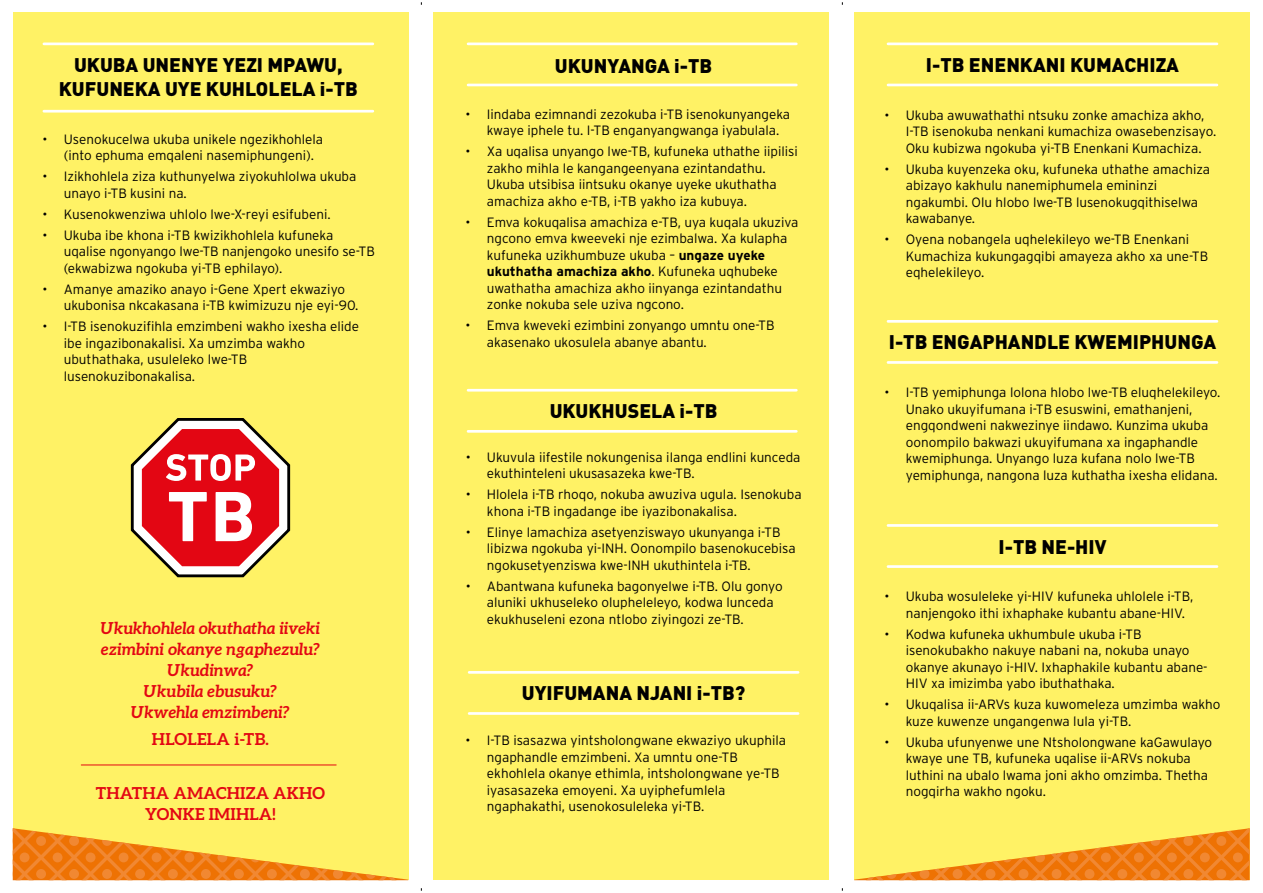
<style>
.page{position:relative;width:1263px;height:893px;background:#fff}
.page>*{position:absolute;margin:0;border:0;box-sizing:border-box;transform-origin:0 0}
.t1{font:900 19.5px "DIN";color:#000}
.t2{font:italic 700 16.5px/21px "Aleo";color:#e30613;text-align:center}
.t3{font:700 16.5px/21px "Aleo";letter-spacing:.01em;color:#e30613;text-align:center}
.t4{font:300 13.5px/16.5px "Interstate";color:#000}
.s1{font-weight:700}
</style>
<div class="page">
<div style="left:855px;top:13px;width:395px;height:867px;background:#fff265"></div>
<div style="left:434px;top:13px;width:395px;height:867px;background:#fff265"></div>
<div style="left:13px;top:13px;width:395px;height:867px;background:#fff265"></div>
<hr style="left:44px;top:110px;width:329px;height:3px;background:#fff">
<hr style="left:44px;top:43px;width:329px;height:2px;background:#fff">
<svg style="left:854px;top:828px;width:396px;height:52px"></svg>
<hr style="left:469px;top:712px;width:329px;height:3px;background:#fff">
<hr style="left:469px;top:671px;width:329px;height:3px;background:#fff">
<hr style="left:888px;top:84px;width:329px;height:2px;background:#fff">
<hr style="left:888px;top:43px;width:329px;height:2px;background:#fff">
<hr style="left:888px;top:361px;width:329px;height:3px;background:#fff">
<hr style="left:888px;top:320px;width:329px;height:3px;background:#fff">
<hr style="left:888px;top:565px;width:329px;height:3px;background:#fff">
<hr style="left:888px;top:524px;width:329px;height:3px;background:#fff">
<hr style="left:468px;top:430px;width:328px;height:3px;background:#fff">
<hr style="left:468px;top:389px;width:328px;height:3px;background:#fff">
<hr style="left:468px;top:84px;width:328px;height:2px;background:#fff">
<hr style="left:468px;top:43px;width:328px;height:2px;background:#fff">
<svg style="left:130px;top:418px;width:161px;height:160px"></svg>
<svg style="left:13px;top:828px;width:395px;height:52px"></svg>
<hr style="left:81px;top:764px;width:255px;height:1px;background:#e30613">
<h1 class="t1" style="left:74px;top:52px;width:270px">UKUBA UNENYE YEZI MPAWU,</h1>
<h1 class="t1" style="left:555px;top:53px;width:159px">UKUNYANGA i-TB</h1>
<h1 class="t1" style="left:59px;top:76px;width:301px">KUFUNEKA UYE KUHLOLELA i-TB</h1>
<p class="t4" style="left:64px;top:131px;width:261px;text-indent:-21px">• Usenokucelwa ukuba unikele ngezikhohlela (into ephuma emqaleni nasemiphungeni).</p>
<p class="t4" style="left:64px;top:168px;width:294px;text-indent:-21px">• Izikhohlela ziza kuthunyelwa ziyokuhlolwa ukuba unayo i-TB kusini na.</p>
<p class="t4" style="left:43px;top:206px;width:290px">• Kusenokwenziwa uhlolo lwe-X-reyi esifubeni.</p>
<p class="t4" style="left:64px;top:227px;width:313px;text-indent:-21px">• Ukuba ibe khona i-TB kwizikhohlela kufuneka uqalise ngonyango lwe-TB nanjengoko unesifo se-TB (ekwabizwa ngokuba yi-TB ephilayo).</p>
<p class="t4" style="left:64px;top:281px;width:296px;text-indent:-21px">• Amanye amaziko anayo i-Gene Xpert ekwaziyo ukubonisa nkcakasana i-TB kwimizuzu nje eyi-90.</p>
<p class="t4" style="left:64px;top:318px;width:297px;text-indent:-21px">• I-TB isenokuzifihla emzimbeni wakho ixesha elide ibe ingazibonakalisi. Xa umzimba wakho ubuthathaka, usuleleko lwe-TB lusenokuzibonakalisa.</p>
<p class="t4" style="left:487px;top:105px;width:305px;text-indent:-21px">• Iindaba ezimnandi zezokuba i-TB isenokunyangeka kwaye iphele tu. I-TB enganyangwanga iyabulala.</p>
<p class="t4" style="left:487px;top:143px;width:313px;text-indent:-21px">• Xa uqalisa unyango lwe-TB, kufuneka uthathe iipilisi zakho mihla le kangangeenyana ezintandathu.<br>Ukuba utsibisa iintsuku okanye uyeke ukuthatha amachiza akho e-TB, i-TB yakho iza kubuya.</p>
<p class="t4" style="left:487px;top:213px;width:313px;text-indent:-21px">• Emva kokuqalisa amachiza e-TB, uya kuqala ukuziva ngcono emva kweeveki nje ezimbalwa. Xa kulapha kufuneka uzikhumbuze ukuba – <span class="s1">ungaze uyeke ukuthatha amachiza akho</span>. Kufuneka uqhubeke uwathatha amachiza akho iinyanga ezintandathu zonke nokuba sele uziva ngcono.</p>
<p class="t4" style="left:487px;top:317px;width:289px;text-indent:-21px">• Emva kweveki ezimbini zonyango umntu one-TB akasenako ukosulela abanye abantu.</p>
<p class="t2" style="left:101px;top:617px;width:221px">Ukukhohlela okuthatha iiveki ezimbini okanye ngaphezulu?<br>Ukudinwa?<br>Ukubila ebusuku?<br>Ukwehla emzimbeni?</p>
<p class="t3" style="left:152px;top:728px;width:119px">HLOLELA i-TB.</p>
<p class="t3" style="left:96px;top:782px;width:231px">THATHA AMACHIZA AKHO<br>YONKE IMIHLA!</p>
<h1 class="t1" style="left:550px;top:398px;width:169px">UKUKHUSELA i-TB</h1>
<p class="t4" style="left:487px;top:449px;width:315px;text-indent:-21px">• Ukuvula iifestile nokungenisa ilanga endlini kunceda ekuthinteleni ukusasazeka kwe-TB.</p>
<p class="t4" style="left:487px;top:486px;width:316px;text-indent:-21px">• Hlolela i-TB rhoqo, nokuba awuziva ugula. Isenokuba khona i-TB ingadange ibe iyazibonakalisa.</p>
<p class="t4" style="left:487px;top:524px;width:310px;text-indent:-21px">• Elinye lamachiza asetyenziswayo ukunyanga i-TB libizwa ngokuba yi-INH. Oonompilo basenokucebisa ngokusetyenziswa kwe-INH ukuthintela i-TB.</p>
<p class="t4" style="left:487px;top:578px;width:297px;text-indent:-21px">• Abantwana kufuneka bagonyelwe i-TB. Olu gonyo aluniki ukhuseleko olupheleleyo, kodwa lunceda ekukhuseleni ezona ntlobo ziyingozi ze-TB.</p>
<h1 class="t1" style="left:522px;top:680px;width:225px">UYIFUMANA NJANI i-TB?</h1>
<p class="t4" style="left:487px;top:732px;width:301px;text-indent:-21px">• I-TB isasazwa yintsholongwane ekwaziyo ukuphila ngaphandle emzimbeni. Xa umntu one-TB ekhohlela okanye ethimla, intsholongwane ye-TB iyasasazeka emoyeni. Xa uyiphefumlela ngaphakathi, usenokosuleleka yi-TB.</p>
<h1 class="t1" style="left:926px;top:52px;width:255px">I-TB ENENKANI KUMACHIZA</h1>
<p class="t4" style="left:906px;top:107px;width:312px;text-indent:-21px">• Ukuba awuwathathi ntsuku zonke amachiza akho,<br>I-TB isenokuba nenkani kumachiza owasebenzisayo.<br>Oku kubizwa ngokuba yi-TB Enenkani Kumachiza.</p>
<p class="t4" style="left:906px;top:161px;width:306px;text-indent:-21px">• Ukuba kuyenzeka oku, kufuneka uthathe amachiza abizayo kakhulu nanemiphumela emininzi ngakumbi. Olu hlobo lwe-TB lusenokugqithiselwa kawabanye.</p>
<p class="t4" style="left:906px;top:231px;width:304px;text-indent:-21px">• Oyena nobangela uqhelekileyo we-TB Enenkani<br>Kumachiza kukungagqibi amayeza akho xa une-TB eqhelekileyo.</p>
<h1 class="t1" style="left:889px;top:329px;width:329px">I-TB ENGAPHANDLE KWEMIPHUNGA</h1>
<p class="t4" style="left:906px;top:384px;width:316px;text-indent:-21px">• I-TB yemiphunga lolona hlobo lwe-TB eluqhelekileyo.<br>Unako ukuyifumana i-TB esuswini, emathanjeni, engqondweni nakwezinye iindawo. Kunzima ukuba oonompilo bakwazi ukuyifumana xa ingaphandle kwemiphunga. Unyango luza kufana nolo lwe-TB yemiphunga, nangona luza kuthatha ixesha elidana.</p>
<h1 class="t1" style="left:998px;top:533px;width:110px">I-TB NE-HIV</h1>
<p class="t4" style="left:906px;top:588px;width:289px;text-indent:-21px">• Ukuba wosuleleke yi-HIV kufuneka uhlolele i-TB, nanjengoko ithi ixhaphake kubantu abane-HIV.</p>
<p class="t4" style="left:906px;top:626px;width:303px;text-indent:-21px">• Kodwa kufuneka ukhumbule ukuba i-TB isenokubakho nakuye nabani na, nokuba unayo okanye akunayo i-HIV. Ixhaphakile kubantu abane-HIV xa imizimba yabo ibuthathaka.</p>
<p class="t4" style="left:906px;top:696px;width:316px;text-indent:-21px">• Ukuqalisa ii-ARVs kuza kuwomeleza umzimba wakho kuze kuwenze ungangenwa lula yi-TB.</p>
<p class="t4" style="left:906px;top:734px;width:308px;text-indent:-21px">• Ukuba ufunyenwe une Ntsholongwane kaGawulayo kwaye une TB, kufuneka uqalise ii-ARVs nokuba luthini na ubalo lwama joni akho omzimba. Thetha nogqirha wakho ngoku.</p>
</div>
